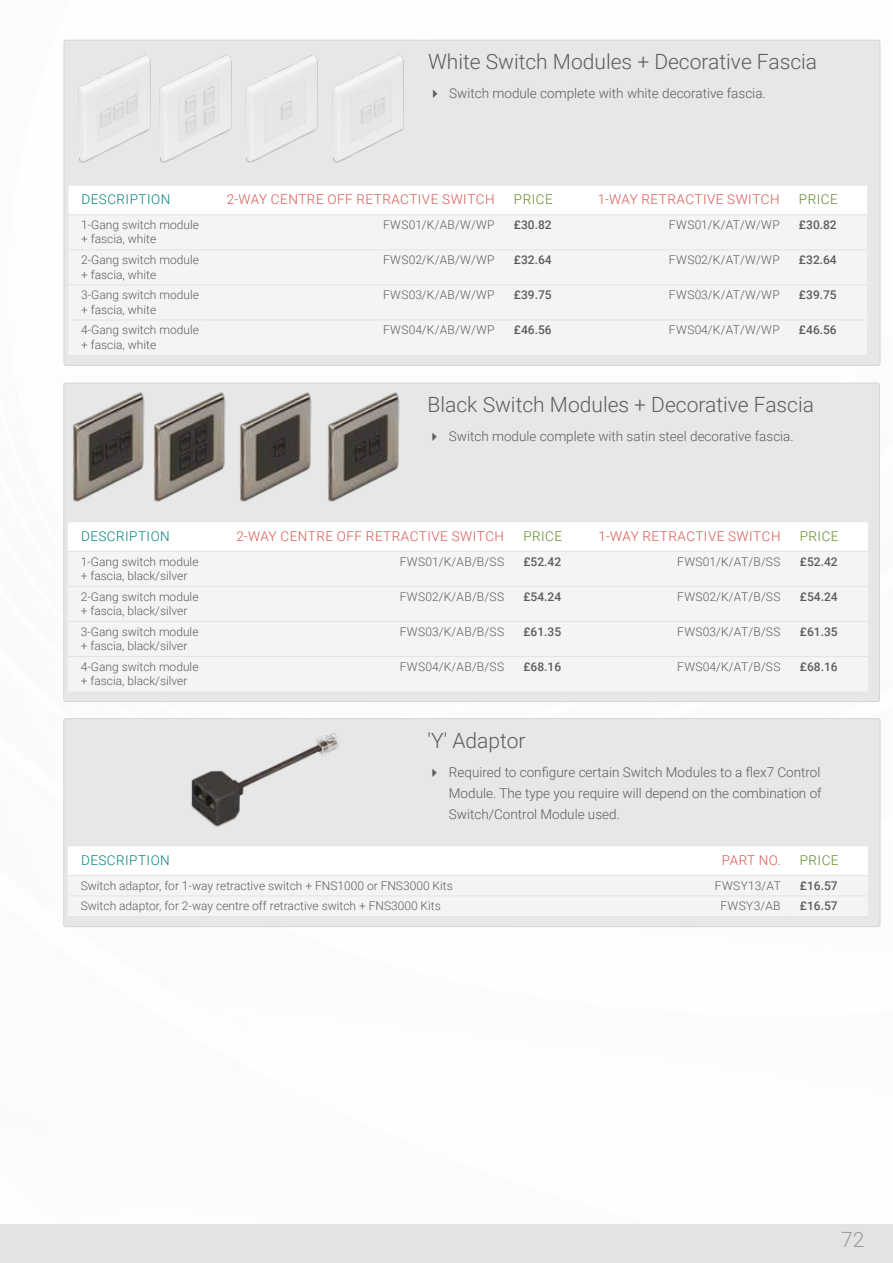
<style>
.page{position:relative;width:893px;height:1263px;background:#fff}
.page>*{position:absolute;margin:0;border:0;box-sizing:border-box;transform-origin:0 0}
.t1{font:300 21px "Roboto";color:#5c5c5b}
.t2{font:300 21px "Roboto";color:#9b9b9a}
.t3{font:300 13.5px/21px "Roboto";color:#5c5c5b;text-align:justify}
.t4{font:300 13.5px "Roboto";letter-spacing:.035em;color:#d75954}
.t5{font:300 13.5px "Roboto";letter-spacing:.035em;color:#00837f}
.t6{font:300 13.5px "Roboto";letter-spacing:.035em;color:#618a26}
.t7{font:300 12px/14.4px "Roboto";color:#5c5c5b}
.t8{font:300 12px "Roboto";letter-spacing:.025em;color:#5c5c5b}
.t9{font:300 12px "Roboto";letter-spacing:.035em;color:#5c5c5b}
.t10{font:500 12px "Roboto";color:#5c5c5b}
</style>
<div class="page">
<div style="left:0;top:1224px;width:893px;height:39px;background:#e3e3e3"></div>
<div style="left:64px;top:719px;width:816px;height:208px;background:#e7e7e7;border-radius:2px"></div>
<div style="left:63px;top:718px;width:817px;height:209px;border:1px solid #d5d5d5;border-radius:2px"></div>
<svg style="left:68px;top:846px;width:800px;height:70px"></svg>
<hr style="left:68px;top:916px;width:571px;height:1px;background:#e3e3e3">
<hr style="left:639px;top:916px;width:148px;height:1px;background:#e3e3e3">
<hr style="left:787px;top:916px;width:81px;height:1px;background:#e3e3e3">
<hr style="left:68px;top:875px;width:571px;height:1px;background:#e3e3e3">
<hr style="left:639px;top:875px;width:148px;height:1px;background:#e3e3e3">
<hr style="left:787px;top:875px;width:81px;height:1px;background:#e3e3e3">
<hr style="left:68px;top:895px;width:571px;height:1px;background:#e3e3e3">
<hr style="left:639px;top:895px;width:148px;height:1px;background:#e3e3e3">
<hr style="left:787px;top:895px;width:81px;height:1px;background:#e3e3e3">
<div style="left:64px;top:40px;width:816px;height:325px;background:#e7e7e7;border-radius:2px"></div>
<div style="left:68px;top:186px;width:799px;height:28px;background:#fff"></div>
<div style="left:69px;top:216px;width:798px;height:139px;background:#f4f4f4"></div>
<hr style="left:68px;top:285px;width:138px;height:1px;background:#e3e3e3">
<hr style="left:206px;top:285px;width:295px;height:1px;background:#e3e3e3">
<hr style="left:501px;top:285px;width:84px;height:1px;background:#e3e3e3">
<hr style="left:585px;top:285px;width:201px;height:1px;background:#e3e3e3">
<hr style="left:786px;top:285px;width:81px;height:1px;background:#e3e3e3">
<hr style="left:68px;top:320px;width:138px;height:1px;background:#e3e3e3">
<hr style="left:206px;top:320px;width:295px;height:1px;background:#e3e3e3">
<hr style="left:501px;top:320px;width:84px;height:1px;background:#e3e3e3">
<hr style="left:585px;top:320px;width:201px;height:1px;background:#e3e3e3">
<hr style="left:786px;top:320px;width:81px;height:1px;background:#e3e3e3">
<hr style="left:68px;top:214px;width:138px;height:1px;background:#e3e3e3">
<hr style="left:206px;top:214px;width:295px;height:1px;background:#e3e3e3">
<hr style="left:501px;top:214px;width:84px;height:1px;background:#e3e3e3">
<hr style="left:585px;top:214px;width:201px;height:1px;background:#e3e3e3">
<hr style="left:786px;top:214px;width:81px;height:1px;background:#e3e3e3">
<hr style="left:68px;top:249px;width:138px;height:1px;background:#e3e3e3">
<hr style="left:206px;top:249px;width:295px;height:1px;background:#e3e3e3">
<hr style="left:501px;top:249px;width:84px;height:1px;background:#e3e3e3">
<hr style="left:585px;top:249px;width:201px;height:1px;background:#e3e3e3">
<hr style="left:786px;top:249px;width:81px;height:1px;background:#e3e3e3">
<img style="left:245px;top:54px;width:73px;height:109px">
<img style="left:332px;top:54px;width:72px;height:109px">
<img style="left:159px;top:54px;width:73px;height:109px">
<img style="left:78px;top:54px;width:73px;height:109px">
<div style="left:64px;top:383px;width:815px;height:318px;background:#e7e7e7;border-radius:2px"></div>
<div style="left:68px;top:522px;width:800px;height:29px;background:#fff"></div>
<div style="left:68px;top:552px;width:800px;height:139px;background:#f4f4f4"></div>
<hr style="left:68px;top:621px;width:137px;height:1px;background:#e3e3e3">
<hr style="left:205px;top:621px;width:305px;height:1px;background:#e3e3e3">
<hr style="left:510px;top:621px;width:76px;height:1px;background:#e3e3e3">
<hr style="left:586px;top:621px;width:201px;height:1px;background:#e3e3e3">
<hr style="left:787px;top:621px;width:81px;height:1px;background:#e3e3e3">
<hr style="left:68px;top:656px;width:137px;height:1px;background:#e3e3e3">
<hr style="left:205px;top:656px;width:305px;height:1px;background:#e3e3e3">
<hr style="left:510px;top:656px;width:76px;height:1px;background:#e3e3e3">
<hr style="left:586px;top:656px;width:201px;height:1px;background:#e3e3e3">
<hr style="left:787px;top:656px;width:81px;height:1px;background:#e3e3e3">
<hr style="left:68px;top:551px;width:137px;height:1px;background:#e3e3e3">
<hr style="left:205px;top:551px;width:305px;height:1px;background:#e3e3e3">
<hr style="left:510px;top:551px;width:76px;height:1px;background:#e3e3e3">
<hr style="left:586px;top:551px;width:201px;height:1px;background:#e3e3e3">
<hr style="left:787px;top:551px;width:81px;height:1px;background:#e3e3e3">
<hr style="left:68px;top:586px;width:137px;height:1px;background:#e3e3e3">
<hr style="left:205px;top:586px;width:305px;height:1px;background:#e3e3e3">
<hr style="left:510px;top:586px;width:76px;height:1px;background:#e3e3e3">
<hr style="left:586px;top:586px;width:201px;height:1px;background:#e3e3e3">
<hr style="left:787px;top:586px;width:81px;height:1px;background:#e3e3e3">
<img style="left:240px;top:392px;width:72px;height:110px">
<img style="left:328px;top:392px;width:72px;height:110px">
<img style="left:154px;top:392px;width:72px;height:110px">
<img style="left:73px;top:392px;width:72px;height:110px">
<img style="left:191px;top:733px;width:147px;height:94px">
<h1 class="t1" style="left:428px;top:46px;width:391px">White Switch Modules + Decorative Fascia</h1>
<p class="t3" style="left:449px;top:82px;width:318px">Switch module complete with white decorative fascia.</p>
<p class="t5" style="left:81px;top:190px;width:90px">DESCRIPTION</p>
<p class="t4" style="left:227px;top:190px;width:269px">2-WAY CENTRE OFF RETRACTIVE SWITCH</p>
<p class="t6" style="left:514px;top:190px;width:40px">PRICE</p>
<p class="t4" style="left:598px;top:190px;width:183px">1-WAY RETRACTIVE SWITCH</p>
<p class="t6" style="left:799px;top:190px;width:40px">PRICE</p>
<p class="t7" style="left:81px;top:217px;width:119px">1-Gang switch module + fascia, white</p>
<p class="t9" style="left:383px;top:216px;width:113px">FWS01/K/AB/W/WP</p>
<p class="t10" style="left:514px;top:216px;width:39px">£30.82</p>
<p class="t8" style="left:669px;top:216px;width:112px">FWS01/K/AT/W/WP</p>
<p class="t10" style="left:799px;top:216px;width:39px">£30.82</p>
<p class="t7" style="left:81px;top:252px;width:119px">2-Gang switch module + fascia, white</p>
<p class="t9" style="left:383px;top:251px;width:113px">FWS02/K/AB/W/WP</p>
<p class="t10" style="left:514px;top:251px;width:39px">£32.64</p>
<p class="t8" style="left:669px;top:251px;width:112px">FWS02/K/AT/W/WP</p>
<p class="t10" style="left:799px;top:251px;width:39px">£32.64</p>
<p class="t7" style="left:81px;top:287px;width:119px">3-Gang switch module + fascia, white</p>
<p class="t9" style="left:383px;top:286px;width:113px">FWS03/K/AB/W/WP</p>
<p class="t10" style="left:514px;top:286px;width:39px">£39.75</p>
<p class="t8" style="left:669px;top:286px;width:112px">FWS03/K/AT/W/WP</p>
<p class="t10" style="left:799px;top:286px;width:39px">£39.75</p>
<p class="t7" style="left:81px;top:322px;width:119px">4-Gang switch module + fascia, white</p>
<p class="t9" style="left:383px;top:322px;width:113px">FWS04/K/AB/W/WP</p>
<p class="t10" style="left:514px;top:322px;width:39px">£46.56</p>
<p class="t8" style="left:669px;top:322px;width:112px">FWS04/K/AT/W/WP</p>
<p class="t10" style="left:799px;top:322px;width:39px">£46.56</p>
<h1 class="t1" style="left:428px;top:390px;width:388px">Black Switch Modules + Decorative Fascia</h1>
<p class="t3" style="left:449px;top:426px;width:346px">Switch module complete with satin steel decorative fascia.</p>
<p class="t5" style="left:81px;top:526px;width:90px">DESCRIPTION</p>
<p class="t4" style="left:236px;top:526px;width:269px">2-WAY CENTRE OFF RETRACTIVE SWITCH</p>
<p class="t6" style="left:523px;top:526px;width:40px">PRICE</p>
<p class="t4" style="left:599px;top:526px;width:183px">1-WAY RETRACTIVE SWITCH</p>
<p class="t6" style="left:800px;top:526px;width:40px">PRICE</p>
<p class="t7" style="left:81px;top:554px;width:119px">1-Gang switch module + fascia, black/silver</p>
<p class="t9" style="left:400px;top:553px;width:106px">FWS01/K/AB/B/SS</p>
<p class="t10" style="left:523px;top:553px;width:39px">£52.42</p>
<p class="t8" style="left:677px;top:553px;width:105px">FWS01/K/AT/B/SS</p>
<p class="t10" style="left:800px;top:553px;width:39px">£52.42</p>
<p class="t7" style="left:81px;top:589px;width:119px">2-Gang switch module + fascia, black/silver</p>
<p class="t9" style="left:400px;top:588px;width:106px">FWS02/K/AB/B/SS</p>
<p class="t10" style="left:523px;top:588px;width:39px">£54.24</p>
<p class="t8" style="left:677px;top:588px;width:105px">FWS02/K/AT/B/SS</p>
<p class="t10" style="left:800px;top:588px;width:39px">£54.24</p>
<p class="t7" style="left:81px;top:624px;width:119px">3-Gang switch module + fascia, black/silver</p>
<p class="t9" style="left:400px;top:623px;width:106px">FWS03/K/AB/B/SS</p>
<p class="t10" style="left:523px;top:623px;width:39px">£61.35</p>
<p class="t8" style="left:677px;top:623px;width:105px">FWS03/K/AT/B/SS</p>
<p class="t10" style="left:800px;top:623px;width:39px">£61.35</p>
<p class="t7" style="left:81px;top:659px;width:119px">4-Gang switch module + fascia, black/silver</p>
<p class="t9" style="left:400px;top:658px;width:106px">FWS04/K/AB/B/SS</p>
<p class="t10" style="left:523px;top:658px;width:39px">£68.16</p>
<p class="t8" style="left:677px;top:658px;width:105px">FWS04/K/AT/B/SS</p>
<p class="t10" style="left:800px;top:658px;width:39px">£68.16</p>
<h1 class="t1" style="left:428px;top:725px;width:99px">'Y' Adaptor</h1>
<p class="t3" style="left:449px;top:761px;width:374px">Required to configure certain Switch Modules to a flex7 Control Module. The type you require will depend on the combination of Switch/Control Module used.</p>
<p class="t5" style="left:81px;top:850px;width:90px">DESCRIPTION</p>
<p class="t4" style="left:722px;top:850px;width:60px">PART NO.</p>
<p class="t6" style="left:800px;top:850px;width:40px">PRICE</p>
<p class="t7" style="left:81px;top:878px;width:373px">Switch adaptor, for 1-way retractive switch + FNS1000 or FNS3000 Kits</p>
<p class="t8" style="left:715px;top:877px;width:67px">FWSY13/AT</p>
<p class="t10" style="left:800px;top:877px;width:39px">£16.57</p>
<p class="t7" style="left:81px;top:898px;width:361px">Switch adaptor, for 2-way centre off retractive switch + FNS3000 Kits</p>
<p class="t7" style="left:720px;top:898px;width:62px">FWSY3/AB</p>
<p class="t10" style="left:800px;top:897px;width:39px">£16.57</p>
<h1 class="t2" style="left:841px;top:1225px;width:25px">72</h1>
</div>
